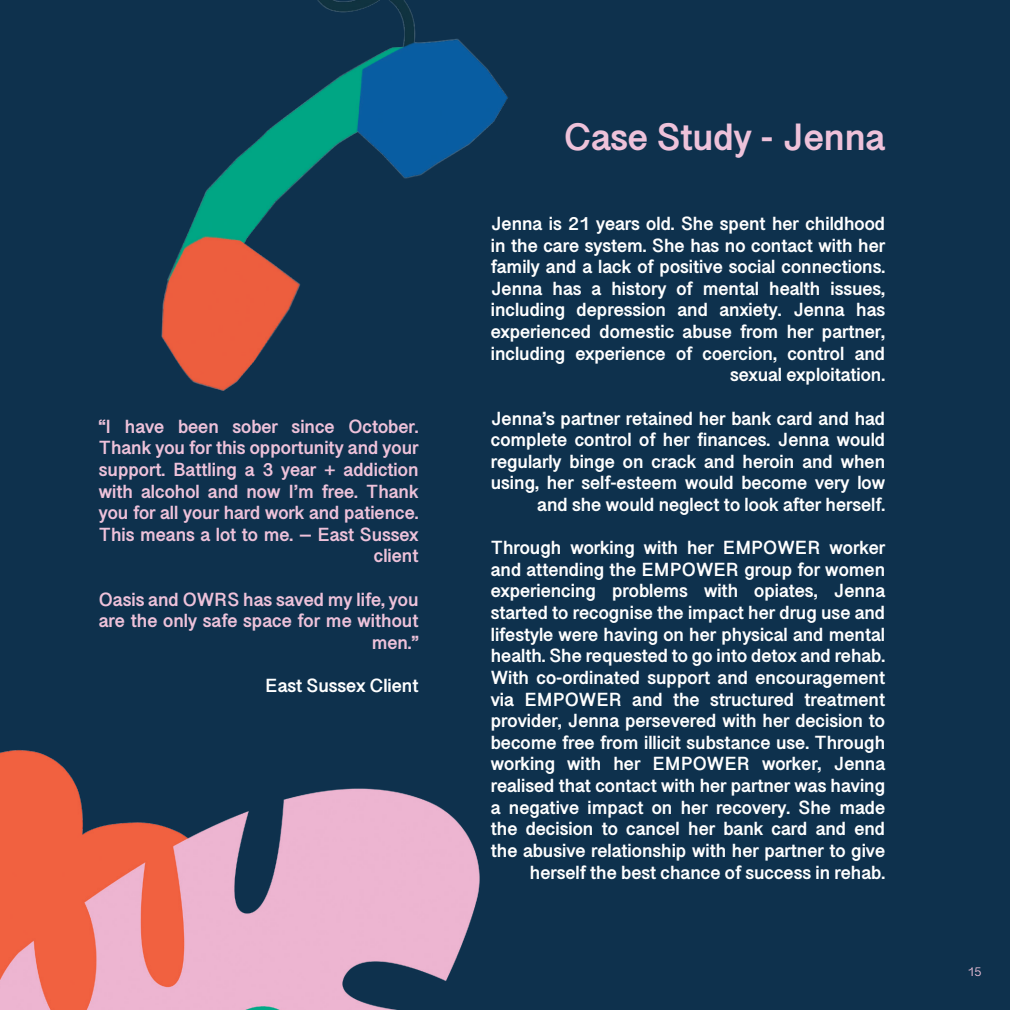
<style>
.page{position:relative;width:1010px;height:1010px;background:#fff}
.page>*{position:absolute;margin:0;border:0;box-sizing:border-box;transform-origin:0 0}
.Page_Title{font:700 36px "Telugu Sangam MN";color:#eec2da}
.Content{font:700 18px/21.6px "Telugu Sangam MN";color:#fff;text-align:right}
.Content-2{font:700 18px/21.6px "Telugu Sangam MN";color:#eec2da;text-align:right}
.Page_Number{font:12px "Telugu Sangam MN";color:#eec2da}
</style>
<div class="page">
<div style="left:0;top:0;width:1009px;height:1009px;background:#0e314d"></div>
<img style="left:161px;top:0;width:347px;height:391px">
<img style="left:0;top:750px;width:480px;height:259px">
<p class="Content-2" style="left:99px;top:415px;width:321px">“I have been sober since October.<br>Thank you for this opportunity and your support. Battling a 3 year + addiction with alcohol and now I’m free. Thank you for all your hard work and patience.<br>This means a lot to me. – East Sussex client</p>
<p class="Content-2" style="left:99px;top:588px;width:321px">Oasis and OWRS has saved my life, you are the only safe space for me without men.”</p>
<p class="Content" style="left:265px;top:675px;width:155px">East Sussex Client</p>
<p class="Page_Title" style="left:563px;top:117px;width:323px">Case Study - Jenna</p>
<p class="Content" style="left:490px;top:213px;width:396px">Jenna is 21 years old. She spent her childhood in the care system. She has no contact with her family and a lack of positive social connections.<br>Jenna has a history of mental health issues, including depression and anxiety. Jenna has experienced domestic abuse from her partner, including experience of coercion, control and sexual exploitation.</p>
<p class="Content" style="left:490px;top:407px;width:396px">Jenna’s partner retained her bank card and had complete control of her finances. Jenna would regularly binge on crack and heroin and when using, her self-esteem would become very low and she would neglect to look after herself.</p>
<p class="Content" style="left:490px;top:537px;width:396px;text-align:justify">Through working with her EMPOWER worker and attending the EMPOWER group for women experiencing problems with opiates, Jenna started to recognise the impact her drug use and lifestyle were having on her physical and mental health. She requested to go into detox and rehab.</p>
<p class="Content" style="left:490px;top:666px;width:396px">With co-ordinated support and encouragement via EMPOWER and the structured treatment provider, Jenna persevered with her decision to become free from illicit substance use. Through working with her EMPOWER worker, Jenna realised that contact with her partner was having a negative impact on her recovery. She made the decision to cancel her bank card and end the abusive relationship with her partner to give herself the best chance of success in rehab.</p>
<p class="Page_Number" style="left:967px;top:964px;width:16px">15</p>
</div>
